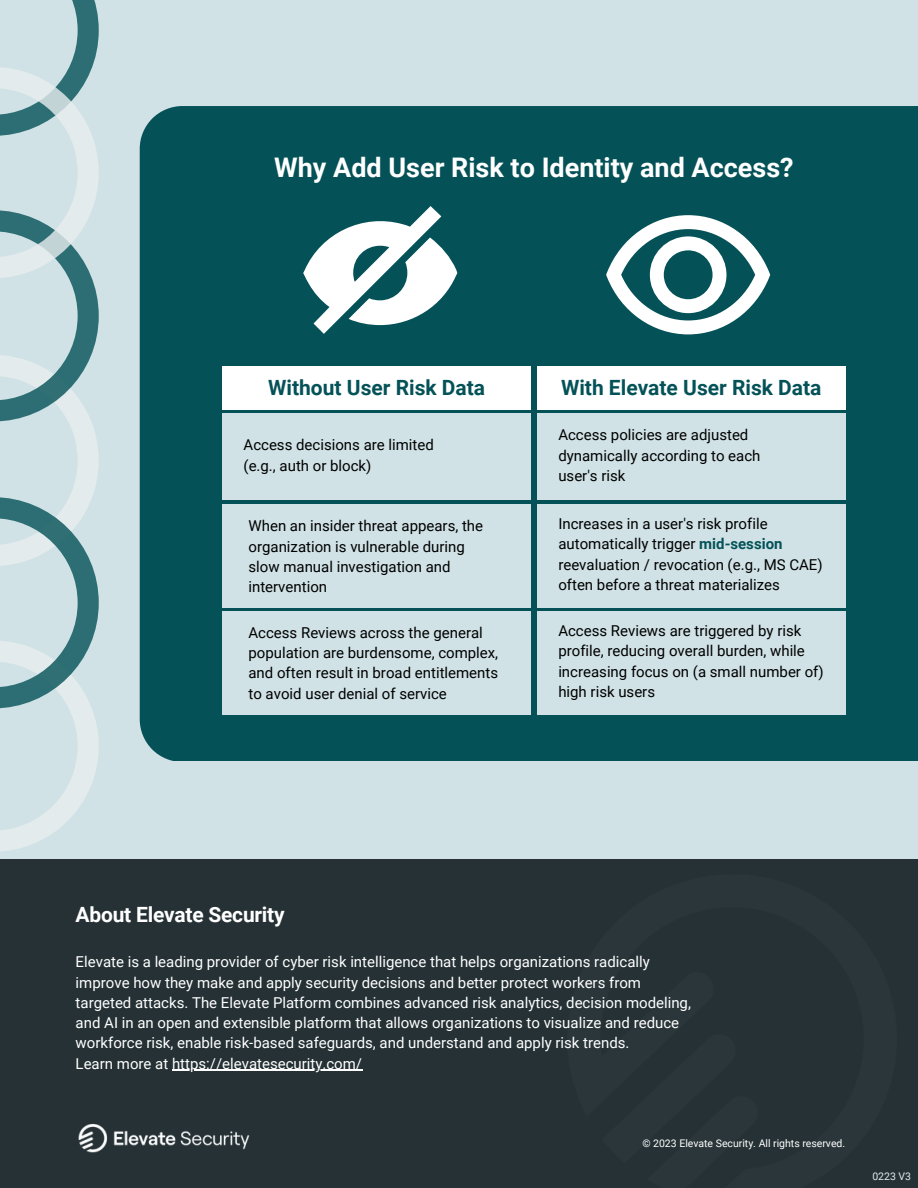
<style>
.page{position:relative;width:918px;height:1188px;background:#d0e2e6}
.page>*{position:absolute;margin:0;border:0;box-sizing:border-box;transform-origin:0 0}
.t1{font:700 27px "Roboto";color:#fff}
.t2{font:700 21px "Roboto";color:#045257}
.t3{font:700 21px "Roboto";letter-spacing:-.01em;color:#fff}
.t4{font:15px/20.2px "Roboto";color:#000}
.t5{font:15px/20.2px "Roboto";color:#fff}
.t6{font:10.5px "Roboto";color:#fff}
.t7{font:10.5px "Roboto";color:#e0ebed}
.s1{font-weight:700;color:#045257}
</style>
<div class="page">
<div style="left:0;top:859px;width:918px;height:329px;background:#253135"></div>
<img style="left:78px;top:1124px;width:172px;height:29px">
<svg style="left:0;top:0;width:99px;height:851px"></svg>
<div style="left:140px;top:106px;width:778px;height:654px;background:#045257"></div>
<hr style="left:172px;top:1070px;width:190px;height:1px;background:#fff">
<svg style="left:303px;top:206px;width:154px;height:128px;background:#87acaf"></svg>
<svg style="left:606px;top:215px;width:164px;height:119px;background:#6c999c"></svg>
<div style="left:222px;top:366px;width:309px;height:43px;background:#fff"></div>
<div style="left:537px;top:366px;width:309px;height:43px;background:#fff"></div>
<div style="left:222px;top:413px;width:309px;height:86px;background:#d0e2e6"></div>
<div style="left:222px;top:504px;width:309px;height:104px;background:#d0e2e6"></div>
<div style="left:222px;top:611px;width:309px;height:104px;background:#d0e2e6"></div>
<div style="left:537px;top:413px;width:309px;height:86px;background:#d0e2e6"></div>
<div style="left:537px;top:504px;width:309px;height:104px;background:#d0e2e6"></div>
<div style="left:537px;top:611px;width:309px;height:104px;background:#d0e2e6"></div>
<h1 class="t1" style="left:274px;top:152px;width:521px">Why Add User Risk to Identity and Access?</h1>
<h2 class="t2" style="left:268px;top:375px;width:218px">Without User Risk Data</h2>
<h2 class="t2" style="left:561px;top:375px;width:262px">With Elevate User Risk Data</h2>
<p class="t4" style="left:244px;top:435px;width:192px">Access decisions are limited (e.g., auth or block)</p>
<p class="t4" style="left:249px;top:516px;width:236px">When an insider threat appears, the organization is vulnerable during slow manual investigation and intervention</p>
<p class="t4" style="left:249px;top:623px;width:251px">Access Reviews across the general population are burdensome, complex, and often result in broad entitlements to avoid user denial of service</p>
<p class="t4" style="left:558px;top:425px;width:204px">Access policies are adjusted dynamically according to each user's risk</p>
<p class="t4" style="left:558px;top:514px;width:266px">Increases in a user's risk profile automatically trigger <span class="s1">mid-session </span>reevaluation / revocation (e.g., MS CAE) often before a threat materializes</p>
<p class="t4" style="left:558px;top:621px;width:267px">Access Reviews are triggered by risk profile, reducing overall burden, while increasing focus on (a small number of) high risk users</p>
<h2 class="t3" style="left:76px;top:902px;width:211px">About Elevate Security</h2>
<p class="t5" style="left:76px;top:952px;width:617px">Elevate is a leading provider of cyber risk intelligence that helps organizations radically improve how they make and apply security decisions and better protect workers from targeted attacks. The Elevate Platform combines advanced risk analytics, decision modeling, and AI in an open and extensible platform that allows organizations to visualize and reduce workforce risk, enable risk-based safeguards, and understand and apply risk trends.<br>Learn more at https://elevatesecurity.com/</p>
<p class="t6" style="left:642px;top:1137px;width:204px">© 2023 Elevate Security. All rights reserved.</p>
<p class="t7" style="left:872px;top:1170px;width:40px">0223 V3</p>
</div>
